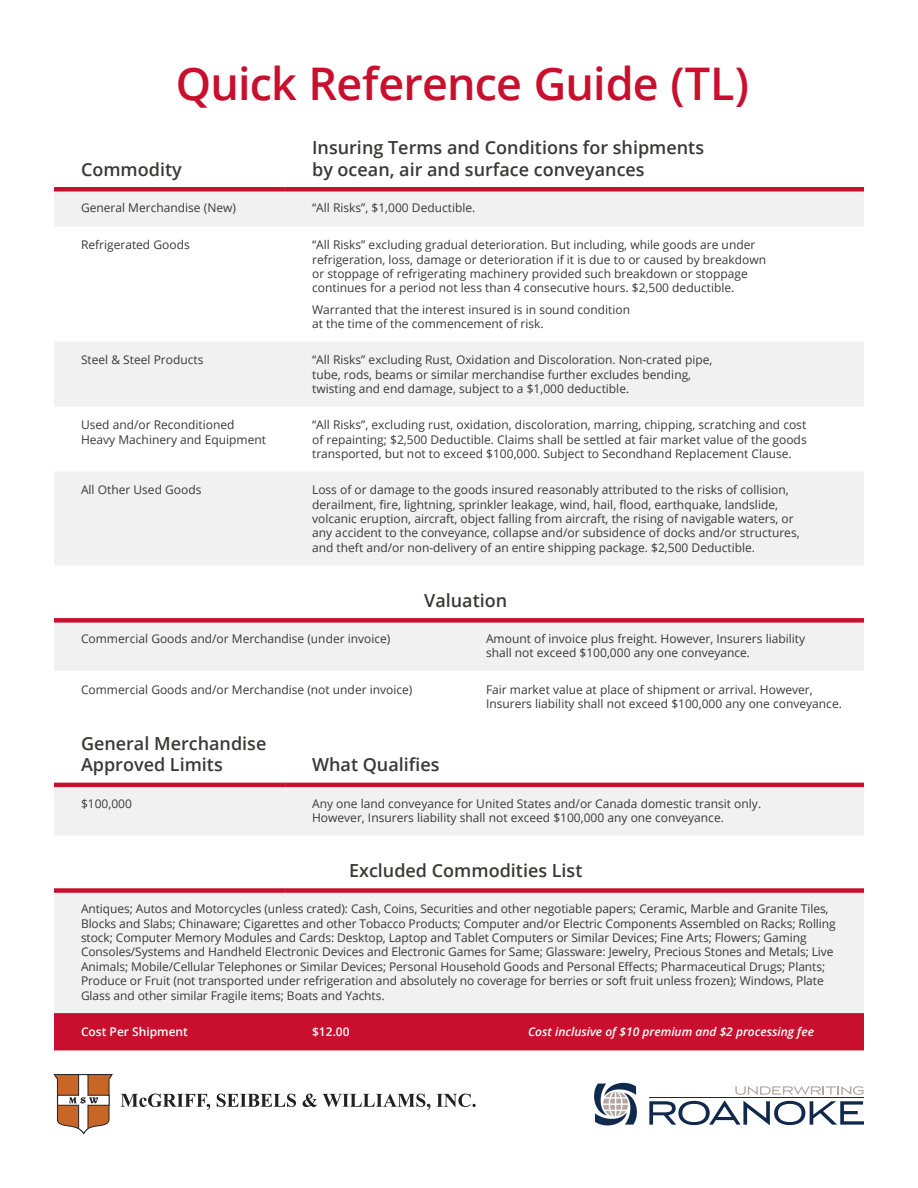
<style>
.page{position:relative;width:918px;height:1188px;background:#fff}
.page>*{position:absolute;margin:0;border:0;box-sizing:border-box;transform-origin:0 0}
.t1{font:600 45px "Open Sans";letter-spacing:-.02em;color:#c8102e}
.t2{font:600 18px/21.6px "Open Sans";color:#373a36}
.t3{font:12px/14.4px "Open Sans";color:#373a36}
.t4{font:italic 600 12px "Open Sans";color:#fff}
.t5{font:600 12px "Open Sans";color:#fff}
</style>
<div class="page">
<svg style="left:54px;top:192px;width:810px;height:373px;fill:#f1f1f2"></svg>
<div style="left:54px;top:187px;width:231px;height:5px;background:#c8102e"></div>
<div style="left:285px;top:187px;width:579px;height:5px;background:#c8102e"></div>
<div style="left:54px;top:623px;width:810px;height:48px;background:#f1f1f2"></div>
<div style="left:54px;top:618px;width:405px;height:5px;background:#c8102e"></div>
<div style="left:459px;top:618px;width:405px;height:5px;background:#c8102e"></div>
<svg style="left:121px;top:1094px;width:89px;height:16px"></svg>
<svg style="left:217px;top:1094px;width:79px;height:13px"></svg>
<svg style="left:302px;top:1094px;width:15px;height:13px"></svg>
<svg style="left:323px;top:1094px;width:107px;height:16px"></svg>
<svg style="left:436px;top:1094px;width:40px;height:13px"></svg>
<svg style="left:54px;top:1074px;width:59px;height:61px"></svg>
<svg style="left:594px;top:1083px;width:43px;height:43px"></svg>
<svg style="left:735px;top:1086px;width:129px;height:9px"></svg>
<svg style="left:649px;top:1101px;width:215px;height:24px"></svg>
<hr style="left:649px;top:1097px;width:215px;height:1px;background:#11294d">
<div style="left:54px;top:787px;width:810px;height:48px;background:#f1f1f2"></div>
<hr style="left:54px;top:783px;width:231px;height:4px;background:#c8102e">
<hr style="left:285px;top:783px;width:579px;height:4px;background:#c8102e">
<div style="left:54px;top:891px;width:810px;height:122px;background:#f1f1f2"></div>
<div style="left:54px;top:1013px;width:810px;height:37px;background:#c8102e"></div>
<div style="left:54px;top:888px;width:231px;height:5px;background:#c8102e"></div>
<div style="left:285px;top:888px;width:579px;height:5px;background:#c8102e"></div>
<p class="t1" style="left:176px;top:53px;width:575px">Quick Reference Guide (TL)</p>
<p class="t2" style="left:81px;top:158px;width:102px">Commodity</p>
<p class="t2" style="left:312px;top:136px;width:394px">Insuring Terms and Conditions for shipments by ocean, air and surface conveyances</p>
<p class="t3" style="left:81px;top:200px;width:157px">General Merchandise (New)</p>
<p class="t3" style="left:312px;top:200px;width:165px">“All Risks”, $1,000 Deductible.</p>
<p class="t3" style="left:81px;top:237px;width:110px">Refrigerated Goods</p>
<p class="t3" style="left:312px;top:237px;width:456px">“All Risks” excluding gradual deterioration. But including, while goods are under refrigeration, loss, damage or deterioration if it is due to or caused by breakdown or stoppage of refrigerating machinery provided such breakdown or stoppage continues for a period not less than 4 consecutive hours. $2,500 deductible.</p>
<p class="t3" style="left:312px;top:302px;width:320px">Warranted that the interest insured is in sound condition at the time of the commencement of risk.</p>
<p class="t3" style="left:81px;top:352px;width:124px">Steel &amp; Steel Products</p>
<p class="t3" style="left:312px;top:352px;width:402px">“All Risks” excluding Rust, Oxidation and Discoloration. Non-crated pipe, tube, rods, beams or similar merchandise further excludes bending, twisting and end damage, subject to a $1,000 deductible.</p>
<p class="t3" style="left:81px;top:417px;width:187px">Used and/or Reconditioned<br>Heavy Machinery and Equipment</p>
<p class="t3" style="left:312px;top:417px;width:496px;text-align:justify">“All Risks”, excluding rust, oxidation, discoloration, marring, chipping, scratching and cost of repainting; $2,500 Deductible. Claims shall be settled at fair market value of the goods transported, but not to exceed $100,000. Subject to Secondhand Replacement Clause.</p>
<p class="t3" style="left:81px;top:482px;width:122px">All Other Used Goods</p>
<p class="t3" style="left:312px;top:482px;width:489px">Loss of or damage to the goods insured reasonably attributed to the risks of collision, derailment, fire, lightning, sprinkler leakage, wind, hail, flood, earthquake, landslide, volcanic eruption, aircraft, object falling from aircraft, the rising of navigable waters, or any accident to the conveyance, collapse and/or subsidence of docks and/or structures, and theft and/or non-delivery of an entire shipping package. $2,500 Deductible.</p>
<p class="t2" style="left:424px;top:589px;width:85px">Valuation</p>
<p class="t3" style="left:81px;top:631px;width:311px">Commercial Goods and/or Merchandise (under invoice)</p>
<p class="t3" style="left:486px;top:631px;width:321px">Amount of invoice plus freight. However, Insurers liability shall not exceed $100,000 any one conveyance.</p>
<p class="t3" style="left:81px;top:682px;width:333px">Commercial Goods and/or Merchandise (not under invoice)</p>
<p class="t3" style="left:486px;top:682px;width:357px">Fair market value at place of shipment or arrival. However,<br>Insurers liability shall not exceed $100,000 any one conveyance.</p>
<p class="t2" style="left:81px;top:732px;width:187px">General Merchandise<br>Approved Limits</p>
<p class="t2" style="left:312px;top:754px;width:129px">What Qualifies</p>
<p class="t3" style="left:81px;top:796px;width:52px">$100,000</p>
<p class="t3" style="left:312px;top:796px;width:451px">Any one land conveyance for United States and/or Canada domestic transit only.<br>However, Insurers liability shall not exceed $100,000 any one conveyance.</p>
<p class="t2" style="left:349px;top:859px;width:235px">Excluded Commodities List</p>
<p class="t3" style="left:81px;top:901px;width:756px">Antiques; Autos and Motorcycles (unless crated): Cash, Coins, Securities and other negotiable papers; Ceramic, Marble and Granite Tiles, Blocks and Slabs; Chinaware; Cigarettes and other Tobacco Products; Computer and/or Electric Components Assembled on Racks; Rolling stock; Computer Memory Modules and Cards: Desktop, Laptop and Tablet Computers or Similar Devices; Fine Arts; Flowers; Gaming Consoles/Systems and Handheld Electronic Devices and Electronic Games for Same; Glassware: Jewelry, Precious Stones and Metals; Live Animals; Mobile/Cellular Telephones or Similar Devices; Personal Household Goods and Personal Effects; Pharmaceutical Drugs; Plants; Produce or Fruit (not transported under refrigeration and absolutely no coverage for berries or soft fruit unless frozen); Windows, Plate Glass and other similar Fragile items; Boats and Yachts.</p>
<p class="t5" style="left:81px;top:1023px;width:108px">Cost Per Shipment</p>
<p class="t5" style="left:312px;top:1023px;width:39px">$12.00</p>
<p class="t4" style="left:528px;top:1023px;width:287px">Cost inclusive of $10 premium and $2 processing fee</p>
</div>
